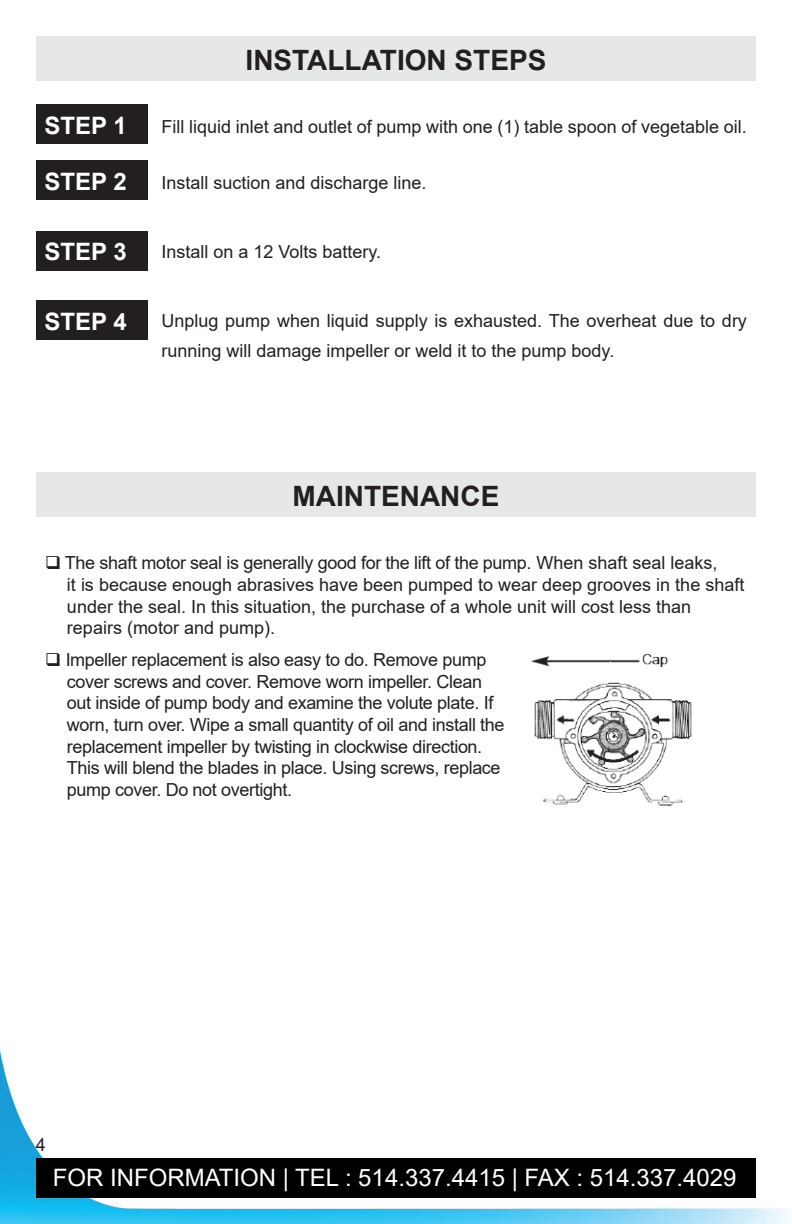
<style>
.page{position:relative;width:792px;height:1224px;background:#fff}
.page>*{position:absolute;margin:0;border:0;box-sizing:border-box;transform-origin:0 0}
.t1{font:700 28px "Arial";color:#231f20}
.t2{font:24px "Arial";color:#fff}
.t3{font:700 24px "Arial";color:#fff}
.AAA{font:18px/21.6px "Arial";color:#231f20}
.AAA-2{font:18px/21.6px "Arial";letter-spacing:-.02em;color:#231f20}
</style>
<div class="page">
<img style="left:0;top:1050px;width:788px;height:174px">
<div style="left:36px;top:161px;width:112px;height:39px;background:#231f20"></div>
<div style="left:36px;top:231px;width:112px;height:40px;background:#231f20"></div>
<div style="left:36px;top:301px;width:112px;height:39px;background:#231f20"></div>
<div style="left:36px;top:105px;width:112px;height:39px;background:#231f20"></div>
<div style="left:36px;top:36px;width:720px;height:45px;background:#e6e7e9"></div>
<div style="left:36px;top:472px;width:720px;height:45px;background:#e6e7e9"></div>
<img style="left:531px;top:654px;width:161px;height:153px">
<div style="left:36px;top:1158px;width:720px;height:40px;background:#000"></div>
<p class="t1" style="left:246px;top:41px;width:302px">INSTALLATION STEPS</p>
<p class="t3" style="left:45px;top:108px;width:84px">STEP 1</p>
<p class="t3" style="left:45px;top:164px;width:84px">STEP 2</p>
<p class="AAA" style="left:161px;top:115px;width:587px">Fill liquid inlet and outlet of pump with one (1) table spoon of vegetable oil.</p>
<p class="AAA" style="left:161px;top:171px;width:267px">Install suction and discharge line.</p>
<p class="t3" style="left:45px;top:235px;width:84px">STEP 3</p>
<p class="AAA" style="left:161px;top:240px;width:221px">Install on a 12 Volts battery.</p>
<p class="t3" style="left:45px;top:304px;width:84px">STEP 4</p>
<p class="AAA" style="left:161px;top:305px;width:587px;line-height:30px">Unplug pump when liquid supply is exhausted. The overheat due to dry running will damage impeller or weld it to the pump body.</p>
<p class="t1" style="left:293px;top:477px;width:208px">MAINTENANCE</p>
<p class="AAA" style="left:67px;top:552px;width:679px;text-indent:-22px">❑ The shaft motor seal is generally good for the lift of the pump. When shaft seal leaks,<br>it is because enough abrasives have been pumped to wear deep grooves in the shaft under the seal. In this situation, the purchase of a whole unit will cost less than repairs (motor and pump).</p>
<p class="AAA-2" style="left:67px;top:649px;width:439px;text-indent:-22px">❑ Impeller replacement is also easy to do. Remove pump cover screws and cover. Remove worn impeller. Clean out inside of pump body and examine the volute plate. If worn, turn over. Wipe a small quantity of oil and install the replacement impeller by twisting in clockwise direction.<br>This will blend the blades in place. Using screws, replace pump cover. Do not overtight.</p>
<p class="AAA" style="left:36px;top:1134px;width:12px">4</p>
<p class="t2" style="left:53px;top:1161px;width:685px">FOR INFORMATION | TEL : 514.337.4415 | FAX : 514.337.4029</p>
</div>
